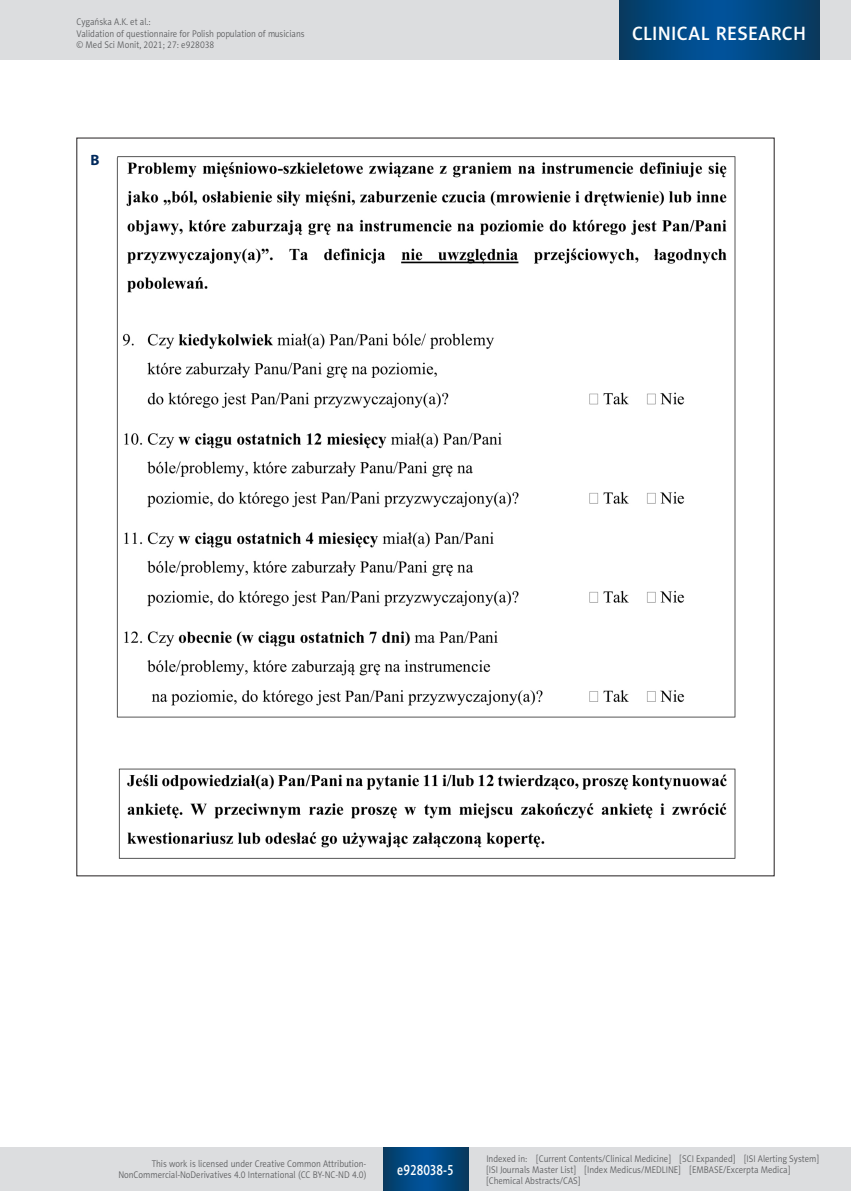
<style>
.page{position:relative;width:851px;height:1191px;background:#fff}
.page>*{position:absolute;margin:0;border:0;box-sizing:border-box;transform-origin:0 0}
.t1{font:19.5px "Naomi Sans EFN Medium";letter-spacing:.015em;color:#fff}
.t2{font:15px "Naomi Sans EFN Medium";color:#fff;scale:.8 1}
.t3{font:700 15px "Myriad Pro";color:#00295c}
.t4{font:9.75px/11.2px "Naomi Sans EFN Light";color:#57585a;scale:.9 1}
</style>
<div class="page">
<img style="left:116px;top:156px;width:620px;height:703px">
<div style="left:0;top:1148px;width:850px;height:43px;background:#dcdddf"></div>
<svg style="left:383px;top:1147px;width:85px;height:43px;background:#02477e"></svg>
<div style="left:0;top:0;width:850px;height:60px;background:#dcdddf"></div>
<svg style="left:619px;top:0;width:200px;height:60px;background:#02477e"></svg>
<p class="t4" style="left:77px;top:16px;width:255px">Cygańska A.K. et al.:<br>Validation of questionnaire for Polish population of musicians © Med Sci Monit, 2021; 27: e928038</p>
<h1 class="t1" style="left:632px;top:22px;width:175px">CLINICAL RESEARCH</h1>
<p class="t3" style="left:91px;top:151px;width:11px">B</p>
<p class="t4" style="left:118px;top:1158px;width:277px;text-align:right">This work is licensed under Creative Common Attribution-<br>NonCommercial-NoDerivatives 4.0 International (CC BY-NC-ND 4.0)</p>
<h2 class="t2" style="left:397px;top:1160px;width:72px">e928038-5</h2>
<p class="t4" style="left:486px;top:1152px;width:371px">Indexed in: [Current Contents/Clinical Medicine] [SCI Expanded] [ISI Alerting System] [ISI Journals Master List] [Index Medicus/MEDLINE] [EMBASE/Excerpta Medica] [Chemical Abstracts/CAS]</p>
</div>
